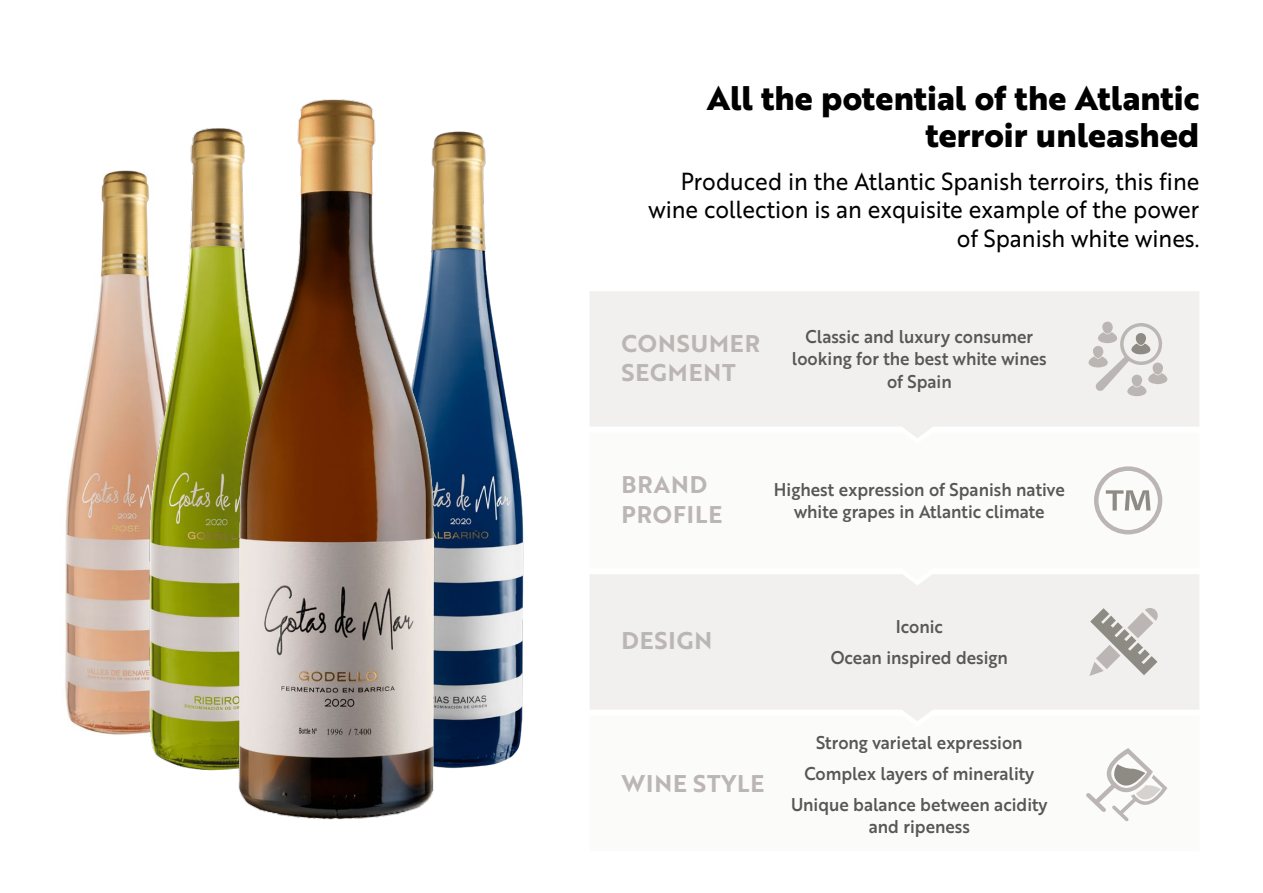
<style>
.page{position:relative;width:1263px;height:893px;background:#fff}
.page>*{position:absolute;margin:0;border:0;box-sizing:border-box;transform-origin:0 0}
.t1{font:700 33.15px/37px "Brother 1816 Extra";color:#000;text-align:right}
.t2{font:24px/28.5px "Brother 1816 Regular";color:#000;text-align:right;scale:.93 1}
.t3{font:23.55px/29.4px "Brother 1816 Bold";letter-spacing:.04em;color:#bbb6b3}
.t4{font:18px/22.5px "Brother 1816 Medium";color:#575756;text-align:center;scale:.94 1}
</style>
<div class="page">
<div style="left:616px;top:291px;width:583px;height:142px;background:#f1f0ef"></div>
<svg style="left:911px;top:433px;width:252px;height:102px"></svg>
<div style="left:616px;top:574px;width:583px;height:142px;background:#f1f0ef"></div>
<svg style="left:1088px;top:321px;width:80px;height:75px"></svg>
<svg style="left:1089px;top:607px;width:69px;height:69px"></svg>
<svg style="left:1106px;top:490px;width:44px;height:20px"></svg>
<div style="left:1094px;top:466px;width:68px;height:68px;border:4px solid #bbb6b3;border-radius:50%"></div>
<svg style="left:1086px;top:748px;width:81px;height:73px"></svg>
<img style="left:65px;top:170px;width:82px;height:565px">
<img style="left:147px;top:99px;width:377px;height:721px">
<h1 class="t1" style="left:707px;top:79px;width:494px">All the potential of the Atlantic terroir unleashed</h1>
<h2 class="t2" style="left:648px;top:166px;width:594px">Produced in the Atlantic Spanish terroirs, this fine wine collection is an exquisite example of the power of Spanish white wines.</h2>
<h3 class="t3" style="left:621px;top:328px;width:140px">CONSUMER<br>SEGMENT</h3>
<p class="t4" style="left:792px;top:324px;width:273px">Classic and luxury consumer looking for the best white wines of Spain</p>
<h3 class="t3" style="left:621px;top:469px;width:102px">BRAND<br>PROFILE</h3>
<p class="t4" style="left:774px;top:477px;width:311px">Highest expression of Spanish native white grapes in Atlantic climate</p>
<h3 class="t3" style="left:621px;top:625px;width:92px">DESIGN</h3>
<h3 class="t3" style="left:621px;top:768px;width:145px">WINE STYLE</h3>
<p class="t4" style="left:831px;top:610px;width:190px;line-height:31px">Iconic<br>Ocean inspired design</p>
<p class="t4" style="left:791px;top:726px;width:274px;line-height:31px">Strong varietal expression<br>Complex layers of minerality<br>Unique balance between acidity</p>
<p class="t4" style="left:869px;top:815px;width:109px">and ripeness</p>
</div>
